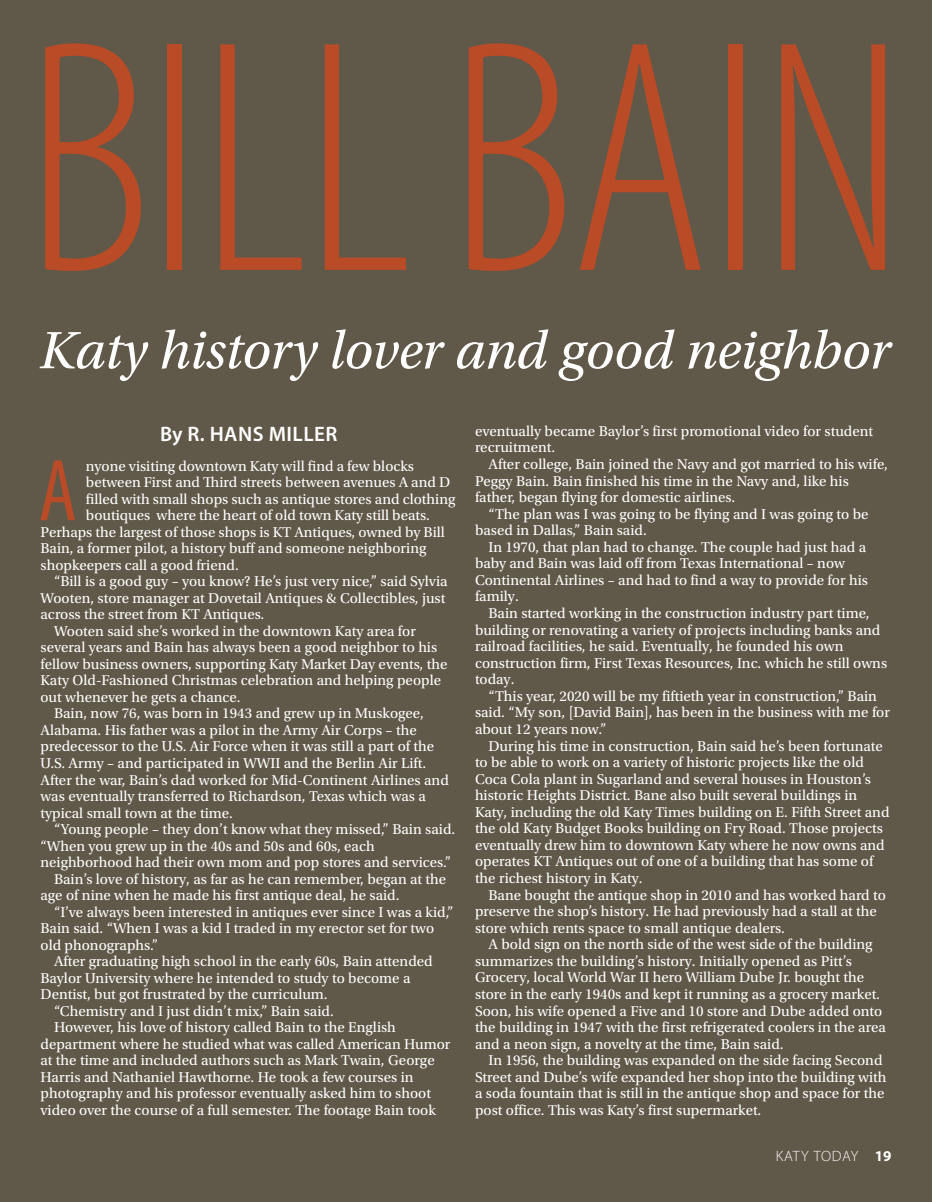
<style>
.page{position:relative;width:932px;height:1202px;background:#605848}
.page>*{position:absolute;margin:0;border:0;box-sizing:border-box;transform-origin:0 0}
.t1{font:300 condensed 334.5px "Myriad Pro";letter-spacing:-.01em;color:#b94b26}
.t2{font:condensed 88.5px "Myriad Pro";color:#b94b26}
.t3{font:italic 55.2px "Utopia Std";letter-spacing:-.005em;color:#fff}
.Normal__Web{font:600 21px "Myriad Pro";letter-spacing:.02em;color:#fff}
.t4{font:15px/16.5px "Utopia Std";color:#fff}
.t5{font:300 15px "Myriad Pro";letter-spacing:.035em;color:#fff}
.s1{font-weight:700}
</style>
<div class="page">
<p class="t1" style="left:24px;top:-19px;width:882px">BILL BAIN</p>
<p class="t3" style="left:39px;top:320px;width:852px">Katy history lover and good neighbor</p>
<p class="Normal__Web" style="left:160px;top:420px;width:179px">By R. HANS MILLER</p>
<p class="t2" style="left:39px;top:437px;width:40px">A</p>
<p class="t4" style="left:86px;top:458px;width:330px">nyone visiting downtown Katy will find a few blocks</p>
<p class="t4" style="left:86px;top:474px;width:366px">between First and Third streets between avenues A and D</p>
<p class="t4" style="left:86px;top:491px;width:371px">filled with small shops such as antique stores and clothing</p>
<p class="t4" style="left:86px;top:507px;width:345px">boutiques where the heart of old town Katy still beats.</p>
<p class="t4" style="left:40px;top:524px;width:406px">Perhaps the largest of those shops is KT Antiques, owned by Bill</p>
<p class="t4" style="left:40px;top:540px;width:387px">Bain, a former pilot, a history buff and someone neighboring</p>
<p class="t4" style="left:40px;top:557px;width:200px">shopkeepers call a good friend.</p>
<p class="t4" style="left:40px;top:573px;width:408px;text-indent:14px">“Bill is a good guy – you know? He’s just very nice,” said Sylvia<br>Wooten, store manager at Dovetail Antiques &amp; Collectibles, just across the street from KT Antiques.</p>
<p class="t4" style="left:40px;top:623px;width:408px;text-indent:14px">Wooten said she’s worked in the downtown Katy area for several years and Bain has always been a good neighbor to his fellow business owners, supporting Katy Market Day events, the Katy Old-Fashioned Christmas celebration and helping people out whenever he gets a chance.</p>
<p class="t4" style="left:40px;top:705px;width:410px;text-indent:14px">Bain, now 76, was born in 1943 and grew up in Muskogee, Alabama. His father was a pilot in the Army Air Corps – the predecessor to the U.S. Air Force when it was still a part of the U.S. Army – and participated in WWII and the Berlin Air Lift.<br>After the war, Bain’s dad worked for Mid-Continent Airlines and was eventually transferred to Richardson, Texas which was a typical small town at the time.</p>
<p class="t4" style="left:40px;top:821px;width:416px;text-indent:14px">“Young people – they don’t know what they missed,” Bain said. “When you grew up in the 40s and 50s and 60s, each neighborhood had their own mom and pop stores and services.”</p>
<p class="t4" style="left:40px;top:870px;width:407px;text-indent:14px">Bain’s love of history, as far as he can remember, began at the age of nine when he made his first antique deal, he said.</p>
<p class="t4" style="left:40px;top:903px;width:414px;text-indent:14px">“I’ve always been interested in antiques ever since I was a kid,”<br>Bain said. “When I was a kid I traded in my erector set for two old phonographs.”</p>
<p class="t4" style="left:40px;top:953px;width:394px;text-indent:14px">After graduating high school in the early 60s, Bain attended<br>Baylor University where he intended to study to become a<br>Dentist, but got frustrated by the curriculum.</p>
<p class="t4" style="left:54px;top:1003px;width:281px">“Chemistry and I just didn’t mix,” Bain said.</p>
<p class="t4" style="left:40px;top:1019px;width:411px;text-indent:14px">However, his love of history called Bain to the English department where he studied what was called American Humor at the time and included authors such as Mark Twain, George Harris and Nathaniel Hawthorne. He took a few courses in photography and his professor eventually asked him to shoot video over the course of a full semester. The footage Bain took</p>
<p class="t4" style="left:475px;top:423px;width:399px">eventually became Baylor’s first promotional video for student recruitment.</p>
<p class="t4" style="left:475px;top:456px;width:414px;text-indent:14px">After college, Bain joined the Navy and got married to his wife,<br>Peggy Bain. Bain finished his time in the Navy and, like his father, began flying for domestic airlines.</p>
<p class="t4" style="left:475px;top:506px;width:395px;text-indent:14px">“The plan was I was going to be flying and I was going to be based in Dallas,” Bain said.</p>
<p class="t4" style="left:475px;top:539px;width:394px;text-indent:14px">In 1970, that plan had to change. The couple had just had a baby and Bain was laid off from Texas International – now Continental Airlines – and had to find a way to provide for his family.</p>
<p class="t4" style="left:475px;top:605px;width:413px;text-indent:14px">Bain started working in the construction industry part time, building or renovating a variety of projects including banks and railroad facilities, he said. Eventually, he founded his own construction firm, First Texas Resources, Inc. which he still owns today.</p>
<p class="t4" style="left:475px;top:688px;width:416px;text-indent:14px">“This year, 2020 will be my fiftieth year in construction,” Bain said. “My son, [David Bain], has been in the business with me for about 12 years now.”</p>
<p class="t4" style="left:475px;top:737px;width:416px;text-indent:14px">During his time in construction, Bain said he’s been fortunate to be able to work on a variety of historic projects like the old Coca Cola plant in Sugarland and several houses in Houston’s historic Heights District. Bane also built several buildings in Katy, including the old Katy Times building on E. Fifth Street and the old Katy Budget Books building on Fry Road. Those projects eventually drew him to downtown Katy where he now owns and operates KT Antiques out of one of a building that has some of the richest history in Katy.</p>
<p class="t4" style="left:475px;top:886px;width:412px;text-indent:14px">Bane bought the antique shop in 2010 and has worked hard to preserve the shop’s history. He had previously had a stall at the store which rents space to small antique dealers.</p>
<p class="t4" style="left:475px;top:936px;width:412px;text-indent:14px">A bold sign on the north side of the west side of the building summarizes the building’s history. Initially opened as Pitt’s Grocery, local World War II hero William Dube Jr. bought the store in the early 1940s and kept it running as a grocery market.<br>Soon, his wife opened a Five and 10 store and Dube added onto the building in 1947 with the first refrigerated coolers in the area and a neon sign, a novelty at the time, Bain said.</p>
<p class="t4" style="left:475px;top:1052px;width:413px;text-indent:14px">In 1956, the building was expanded on the side facing Second Street and Dube’s wife expanded her shop into the building with a soda fountain that is still in the antique shop and space for the post office. This was Katy’s first supermarket.</p>
<p class="t5" style="left:775px;top:1148px;width:117px">KATY TODAY <span class="s1">19</span></p>
</div>
